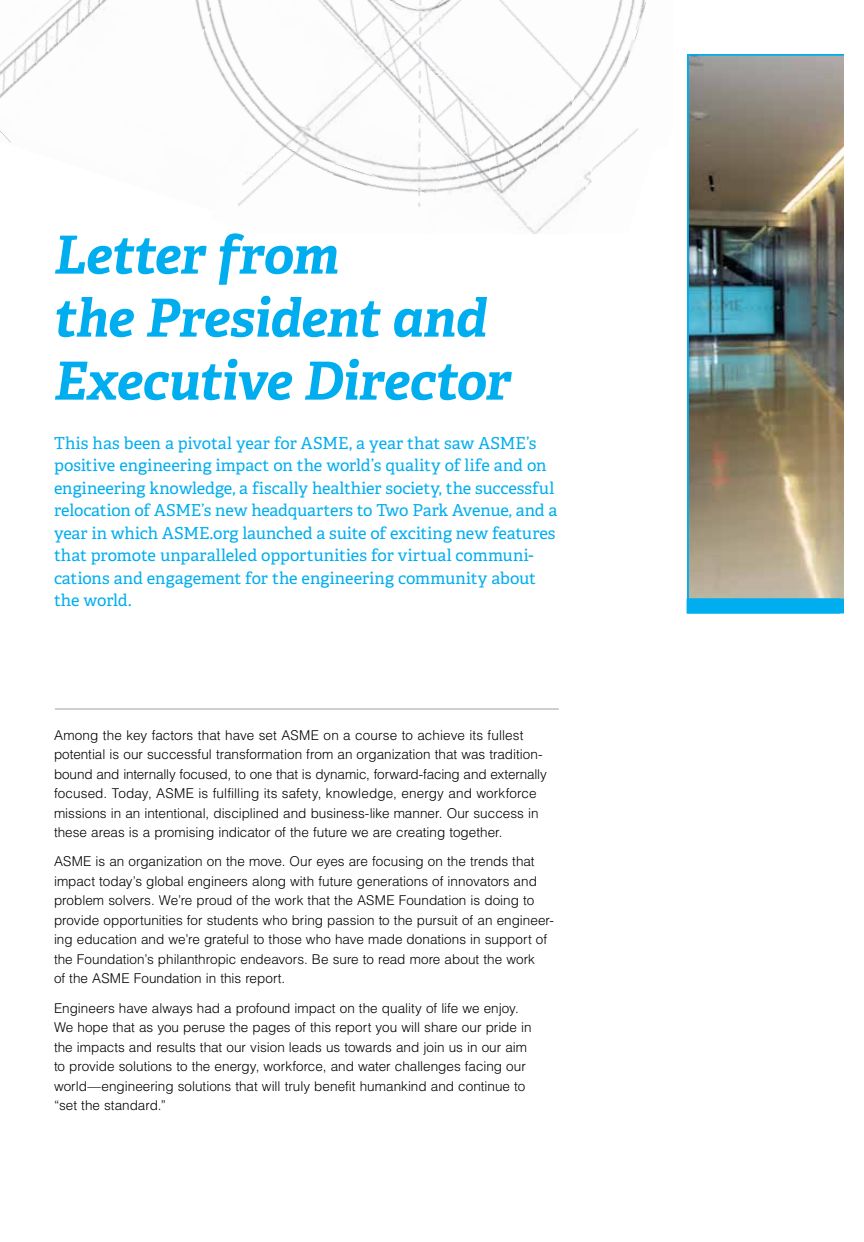
<style>
.page{position:relative;width:864px;height:1242px;background:#fff}
.page>*{position:absolute;margin:0;border:0;box-sizing:border-box;transform-origin:0 0}
.t1{font:italic 700 52.5px/63px "Adelle Basic";letter-spacing:-.01em;color:#00aeef}
.t2{font:16.5px/22.5px "Adelle Basic";letter-spacing:-.005em;color:#00aeef}
.t3{font:300 13.5px/19.5px "Helvetica";color:#000}
</style>
<div class="page">
<img style="left:690px;top:57px;width:154px;height:541px">
<img style="left:238px;top:187px;width:22px;height:19px">
<img style="left:242px;top:183px;width:22px;height:4px">
<img style="left:56px;top:12px;width:18px;height:22px">
<img style="left:50px;top:16px;width:12px;height:2px">
<img style="left:43px;top:18px;width:19px;height:7px">
<img style="left:46px;top:21px;width:24px;height:20px">
<img style="left:54px;top:23px;width:17px;height:10px">
<img style="left:38px;top:27px;width:12px;height:2px">
<img style="left:33px;top:29px;width:22px;height:5px">
<img style="left:34px;top:31px;width:25px;height:22px">
<img style="left:45px;top:34px;width:15px;height:8px">
<img style="left:28px;top:36px;width:12px;height:2px">
<img style="left:22px;top:38px;width:22px;height:6px">
<img style="left:25px;top:41px;width:24px;height:23px">
<img style="left:33px;top:43px;width:17px;height:8px">
<img style="left:18px;top:45px;width:11px;height:2px">
<img style="left:7px;top:47px;width:26px;height:11px">
<img style="left:14px;top:49px;width:23px;height:24px">
<img style="left:23px;top:52px;width:16px;height:11px">
<img style="left:0;top:58px;width:24px;height:38px">
<img style="left:2px;top:61px;width:25px;height:22px">
<img style="left:12px;top:63px;width:17px;height:9px">
<svg style="left:0;top:130px;width:11px;height:12px"></svg>
<img style="left:617px;top:139px;width:9px;height:10px">
<img style="left:605px;top:147px;width:12px;height:12px">
<img style="left:526px;top:130px;width:79px;height:104px">
<img style="left:522px;top:118px;width:45px;height:109px">
<img style="left:453px;top:128px;width:93px;height:94px">
<img style="left:458px;top:169px;width:48px;height:22px">
<img style="left:458px;top:155px;width:33px;height:31px">
<img style="left:552px;top:115px;width:9px;height:3px">
<img style="left:213px;top:22px;width:24px;height:77px">
<img style="left:213px;top:0;width:14px;height:22px">
<img style="left:568px;top:0;width:76px;height:128px">
<img style="left:510px;top:0;width:96px;height:115px">
<img style="left:443px;top:177px;width:10px;height:17px">
<img style="left:450px;top:154px;width:10px;height:22px">
<img style="left:499px;top:0;width:11px;height:12px">
<img style="left:237px;top:50px;width:2px;height:52px">
<img style="left:243px;top:177px;width:27px;height:6px">
<img style="left:296px;top:98px;width:147px;height:98px">
<img style="left:415px;top:141px;width:26px;height:31px">
<img style="left:336px;top:67px;width:36px;height:31px">
<img style="left:368px;top:55px;width:7px;height:9px">
<img style="left:441px;top:150px;width:9px;height:22px">
<img style="left:361px;top:47px;width:14px;height:8px">
<img style="left:239px;top:55px;width:11px;height:60px">
<img style="left:250px;top:173px;width:24px;height:4px">
<img style="left:255px;top:162px;width:31px;height:11px">
<img style="left:266px;top:151px;width:30px;height:11px">
<img style="left:250px;top:74px;width:79px;height:77px">
<img style="left:441px;top:0;width:2px;height:7px">
<img style="left:444px;top:0;width:16px;height:7px">
<img style="left:446px;top:0;width:8px;height:11px">
<img style="left:74px;top:23px;width:5px;height:7px">
<img style="left:56px;top:41px;width:6px;height:12px">
<svg style="left:62px;top:0;width:45px;height:23px"></svg>
<img style="left:195px;top:0;width:18px;height:58px">
<svg style="left:205px;top:0;width:9px;height:2px"></svg>
<img style="left:419px;top:0;width:22px;height:9px">
<img style="left:407px;top:2px;width:31px;height:13px">
<img style="left:348px;top:32px;width:4px;height:5px">
<img style="left:342px;top:16px;width:13px;height:16px">
<img style="left:350px;top:0;width:5px;height:16px">
<img style="left:384px;top:14px;width:12px;height:14px">
<img style="left:396px;top:7px;width:11px;height:2px">
<img style="left:391px;top:0;width:18px;height:7px">
<img style="left:352px;top:17px;width:18px;height:30px">
<img style="left:359px;top:0;width:31px;height:25px">
<img style="left:386px;top:28px;width:8px;height:12px">
<img style="left:318px;top:0;width:24px;height:26px">
<svg style="left:335px;top:0;width:7px;height:11px"></svg>
<img style="left:512px;top:111px;width:35px;height:17px">
<img style="left:510px;top:109px;width:2px;height:6px">
<img style="left:506px;top:122px;width:36px;height:53px">
<img style="left:512px;top:116px;width:10px;height:6px">
<img style="left:491px;top:117px;width:30px;height:52px">
<img style="left:465px;top:111px;width:41px;height:53px">
<img style="left:460px;top:106px;width:20px;height:48px">
<img style="left:512px;top:109px;width:36px;height:2px">
<img style="left:510px;top:45px;width:52px;height:64px">
<img style="left:510px;top:84px;width:4px;height:13px">
<img style="left:460px;top:103px;width:15px;height:49px">
<img style="left:365px;top:98px;width:58px;height:43px">
<img style="left:380px;top:103px;width:27px;height:32px">
<img style="left:423px;top:149px;width:20px;height:1px">
<img style="left:373px;top:102px;width:15px;height:1px">
<img style="left:388px;top:110px;width:19px;height:2px">
<img style="left:373px;top:60px;width:15px;height:42px">
<img style="left:388px;top:69px;width:22px;height:41px">
<img style="left:407px;top:77px;width:16px;height:63px">
<img style="left:423px;top:80px;width:47px;height:69px">
<img style="left:415px;top:77px;width:27px;height:38px">
<img style="left:415px;top:72px;width:13px;height:38px">
<svg style="left:449px;top:149px;width:11px;height:5px"></svg>
<img style="left:449px;top:102px;width:16px;height:47px">
<img style="left:401px;top:56px;width:30px;height:16px">
<svg style="left:375px;top:50px;width:28px;height:19px"></svg>
<img style="left:443px;top:80px;width:27px;height:6px">
<img style="left:428px;top:65px;width:14px;height:12px">
<svg style="left:427px;top:65px;width:3px;height:7px"></svg>
<svg style="left:428px;top:11px;width:22px;height:16px"></svg>
<img style="left:431px;top:58px;width:11px;height:8px">
<img style="left:444px;top:72px;width:26px;height:12px">
<img style="left:429px;top:66px;width:15px;height:8px">
<img style="left:411px;top:15px;width:22px;height:16px">
<img style="left:396px;top:20px;width:7px;height:8px">
<img style="left:392px;top:39px;width:11px;height:17px">
<img style="left:399px;top:28px;width:30px;height:11px">
<img style="left:403px;top:33px;width:25px;height:29px">
<img style="left:410px;top:33px;width:19px;height:6px">
<img style="left:388px;top:29px;width:11px;height:23px">
<svg style="left:394px;top:26px;width:6px;height:4px"></svg>
<div style="left:687px;top:54px;width:161px;height:559px;border:2px solid #00aeef"></div>
<hr style="left:55px;top:709px;width:504px;height:1px;background:#a1a1a4">
<div style="left:687px;top:598px;width:164px;height:16px;background:#00aeef"></div>
<div style="left:844px;top:0;width:20px;height:1242px;background:#fff"></div>
<p class="t1" style="left:54px;top:224px;width:458px">Letter from<br>the President and<br>Executive Director</p>
<p class="t2" style="left:54px;top:432px;width:505px">This has been a pivotal year for ASME, a year that saw ASME’s positive engineering impact on the world’s quality of life and on engineering knowledge, a fiscally healthier society, the successful relocation of ASME’s new headquarters to Two Park Avenue, and a year in which ASME.org launched a suite of exciting new features that promote unparalleled opportunities for virtual communi&shy;cations and engagement for the engineering community about the world.</p>
<p class="t3" style="left:54px;top:725px;width:494px">Among the key factors that have set ASME on a course to achieve its fullest potential is our successful transformation from an organization that was tradition&shy;bound and internally focused, to one that is dynamic, forward-facing and externally focused. Today, ASME is fulfilling its safety, knowledge, energy and workforce missions in an intentional, disciplined and business-like manner. Our success in these areas is a promising indicator of the future we are creating together.</p>
<p class="t3" style="left:54px;top:851px;width:502px">ASME is an organization on the move. Our eyes are focusing on the trends that impact today’s global engineers along with future generations of innovators and problem solvers. We’re proud of the work that the ASME Foundation is doing to provide opportunities for students who bring passion to the pursuit of an engineer&shy;ing education and we’re grateful to those who have made donations in support of the Foundation’s philanthropic endeavors. Be sure to read more about the work<br>of the ASME Foundation in this report.</p>
<p class="t3" style="left:54px;top:998px;width:479px">Engineers have always had a profound impact on the quality of life we enjoy.<br>We hope that as you peruse the pages of this report you will share our pride in the impacts and results that our vision leads us towards and join us in our aim to provide solutions to the energy, workforce, and water challenges facing our world—engineering solutions that will truly benefit humankind and continue to “set the standard.”</p>
</div>
